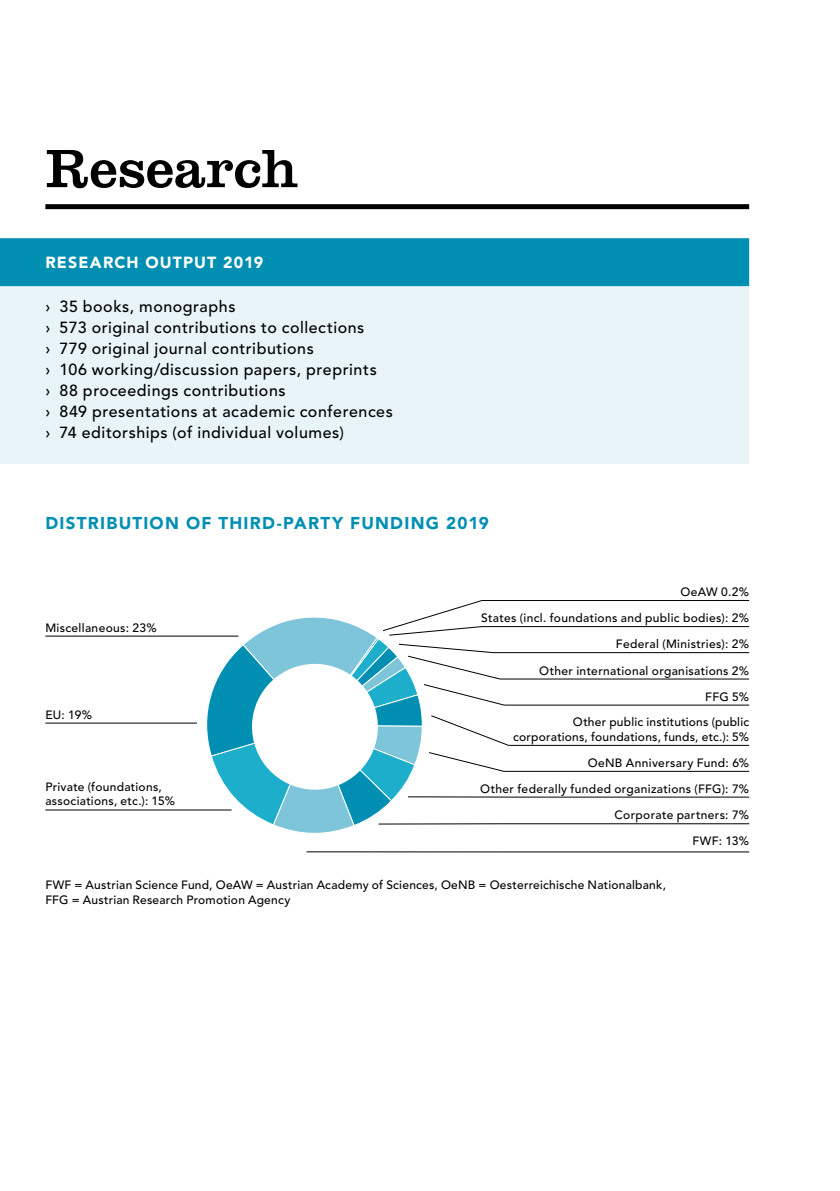
<style>
.page{position:relative;width:840px;height:1191px;background:#fff}
.page>*{position:absolute;margin:0;border:0;box-sizing:border-box;transform-origin:0 0}
.t1{font:56px "Clarendon LT Std";color:#000}
.t2{font:900 17px "Avenir LT Std";letter-spacing:.07em;color:#008fb3}
.t3{font:500 16px/21px "Avenir LT Std";letter-spacing:.035em;color:#000}
.t4{font:900 16px "Avenir LT Std";letter-spacing:.07em;color:#fff}
.t5{font:500 12px/14.4px "Avenir LT Std";letter-spacing:.025em;color:#000;text-align:right}
</style>
<div class="page">
<div style="left:0;top:238px;width:748px;height:48px;background:#008fb3"></div>
<div style="left:0;top:286px;width:748px;height:178px;background:#e8f4f8"></div>
<hr style="left:45px;top:636px;width:193px;height:1px;background:#000">
<hr style="left:306px;top:851px;width:442px;height:1px;background:#000">
<hr style="left:45px;top:722px;width:152px;height:1px;background:#000">
<hr style="left:45px;top:809px;width:186px;height:1px;background:#000">
<svg style="left:199px;top:600px;width:550px;height:233px"></svg>
<div style="left:45px;top:204px;width:703px;height:5px;background:#000"></div>
<h1 class="t1" style="left:45px;top:136px;width:254px">Research</h1>
<h3 class="t4" style="left:45px;top:253px;width:219px">RESEARCH OUTPUT 2019</h3>
<p class="t3" style="left:45px;top:296px;width:349px">› 35 books, monographs<br>› 573 original contributions to collections<br>› 779 original journal contributions<br>› 106 working/discussion papers, preprints<br>› 88 proceedings contributions<br>› 849 presentations at academic conferences › 74 editorships (of individual volumes)</p>
<h2 class="t2" style="left:45px;top:513px;width:445px">DISTRIBUTION OF THIRD-PARTY FUNDING 2019</h2>
<p class="t5" style="left:680px;top:585px;width:70px">OeAW 0.2%</p>
<p class="t5" style="left:45px;top:620px;width:113px">Miscellaneous: 23%</p>
<p class="t5" style="left:45px;top:707px;width:48px">EU: 19%</p>
<p class="t5" style="left:45px;top:780px;width:131px;text-align:left">Private (foundations, associations, etc.): 15%</p>
<p class="t5" style="left:481px;top:611px;width:269px">States (incl. foundations and public bodies): 2%</p>
<p class="t5" style="left:615px;top:637px;width:135px">Federal (Ministries): 2%</p>
<p class="t5" style="left:539px;top:663px;width:211px">Other international organisations 2%</p>
<p class="t5" style="left:705px;top:689px;width:45px">FFG 5%</p>
<p class="t5" style="left:513px;top:715px;width:237px">Other public institutions (public corporations, foundations, funds, etc.): 5%</p>
<p class="t5" style="left:480px;top:750px;width:270px;line-height:25.8px">OeNB Anniversary Fund: 6%<br>Other federally funded organizations (FFG): 7%</p>
<p class="t5" style="left:614px;top:802px;width:136px;line-height:26.2px">Corporate partners: 7%<br>FWF: 13%</p>
<p class="t5" style="left:45px;top:877px;width:621px;line-height:15px;text-align:left">FWF = Austrian Science Fund, OeAW = Austrian Academy of Sciences, OeNB = Oesterreichische Nationalbank,<br>FFG = Austrian Research Promotion Agency</p>
</div>
